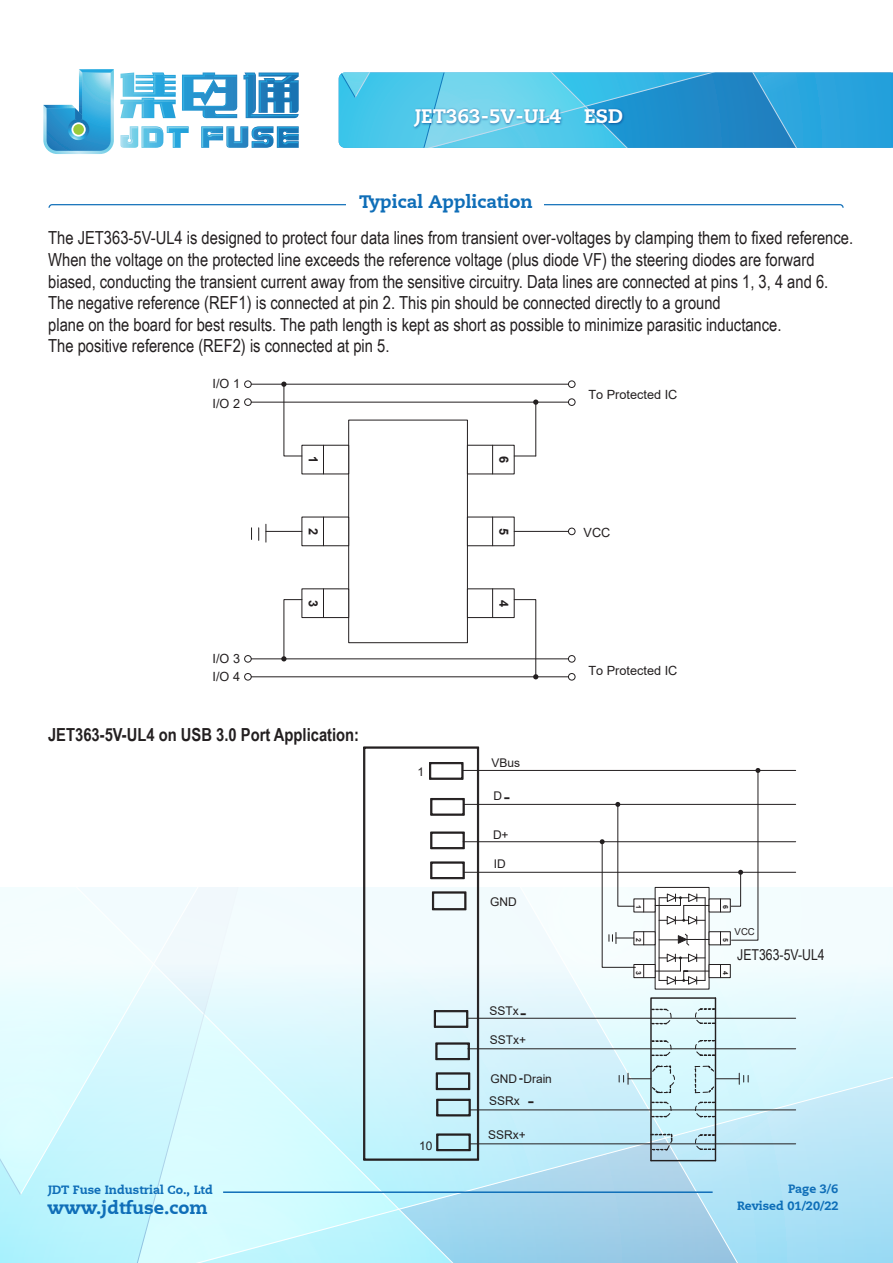
<style>
.page{position:relative;width:893px;height:1263px;background:#fff}
.page>*{position:absolute;margin:0;border:0;box-sizing:border-box;transform-origin:0 0}
.t1{font:800 19.5px "Caecilia LT";color:#fff}
.t2{font:18px/21.6px "Arial Narrow";color:#231f20}
.t3{font:700 18px "Arial Narrow";color:#231f20}
.t4{font:800 18px "Caecilia LT";color:#0f6eb8}
.t5{font:15px "Arial Narrow";color:#231f20}
.t6{font:700 12.75px "Arial";color:#231f20}
.t7{font:12.6px/19.8px "Arial";color:#231f20}
.t8{font:12px "Arial";color:#231f20}
.t9{font:800 12px "Caecilia LT";color:#0f6eb8}
.t10{font:800 12px "Caecilia LT";color:#0d6eb8}
.t11{font:9.6px "Arial";color:#231f20}
.t12{font:700 6.9px "Arial";color:#231f20}
.s1{font-size:19.2px}
.s2{font-weight:700}
</style>
<div class="page">
<svg style="left:0;top:887px;width:19px;height:259px"></svg>
<svg style="left:715px;top:887px;width:176px;height:376px"></svg>
<svg style="left:19px;top:887px;width:56px;height:309px"></svg>
<svg style="left:75px;top:887px;width:640px;height:376px"></svg>
<svg style="left:131px;top:887px;width:108px;height:376px"></svg>
<svg style="left:0;top:1146px;width:22px;height:50px"></svg>
<svg style="left:339px;top:72px;width:554px;height:76px;background:#3aaddd"></svg>
<img style="left:411px;top:104px;width:215px;height:28px">
<svg style="left:48px;top:204px;width:796px;height:4px"></svg>
<div style="left:346px;top:197px;width:197px;height:16px;background:#fff"></div>
<div style="left:348px;top:420px;width:120px;height:223px;background:#fff;border:1px solid #231f20"></div>
<div style="left:467px;top:445px;width:48px;height:29px;background:#fff;border:1px solid #231f20"></div>
<svg style="left:492px;top:445px;width:1px;height:29px"></svg>
<div style="left:467px;top:517px;width:48px;height:29px;background:#fff;border:1px solid #231f20"></div>
<svg style="left:492px;top:517px;width:1px;height:29px"></svg>
<div style="left:467px;top:588px;width:48px;height:30px;background:#fff;border:1px solid #231f20"></div>
<svg style="left:492px;top:589px;width:1px;height:28px"></svg>
<div style="left:302px;top:445px;width:47px;height:29px;background:#fff;border:1px solid #231f20"></div>
<svg style="left:323px;top:445px;width:1px;height:29px"></svg>
<div style="left:302px;top:517px;width:47px;height:29px;background:#fff;border:1px solid #231f20"></div>
<svg style="left:323px;top:517px;width:1px;height:29px"></svg>
<div style="left:302px;top:588px;width:47px;height:30px;background:#fff;border:1px solid #231f20"></div>
<svg style="left:323px;top:589px;width:1px;height:28px"></svg>
<hr style="left:251px;top:384px;width:317px;height:1px;background:#231f20">
<div style="left:244px;top:380px;width:8px;height:8px;border:1px solid #231f20;border-radius:50%"></div>
<div style="left:568px;top:380px;width:7px;height:8px;border:1px solid #231f20;border-radius:50%"></div>
<hr style="left:251px;top:402px;width:317px;height:1px;background:#231f20">
<div style="left:244px;top:398px;width:8px;height:8px;border:1px solid #231f20;border-radius:50%"></div>
<div style="left:568px;top:398px;width:7px;height:8px;border:1px solid #231f20;border-radius:50%"></div>
<hr style="left:251px;top:658px;width:317px;height:1px;background:#231f20">
<div style="left:244px;top:655px;width:8px;height:7px;border:1px solid #231f20;border-radius:50%"></div>
<div style="left:568px;top:655px;width:7px;height:7px;border:1px solid #231f20;border-radius:50%"></div>
<hr style="left:251px;top:676px;width:317px;height:1px;background:#231f20">
<div style="left:244px;top:673px;width:8px;height:7px;border:1px solid #231f20;border-radius:50%"></div>
<div style="left:568px;top:673px;width:7px;height:7px;border:1px solid #231f20;border-radius:50%"></div>
<svg style="left:281px;top:382px;width:22px;height:75px"></svg>
<svg style="left:514px;top:456px;width:22px;height:1px"></svg>
<hr style="left:535px;top:402px;width:1px;height:54px;background:#231f20">
<svg style="left:533px;top:399px;width:5px;height:6px"></svg>
<svg style="left:281px;top:599px;width:22px;height:62px"></svg>
<svg style="left:513px;top:599px;width:25px;height:80px"></svg>
<hr style="left:514px;top:531px;width:54px;height:1px;background:#231f20">
<div style="left:568px;top:528px;width:7px;height:7px;border:1px solid #231f20;border-radius:50%"></div>
<hr style="left:266px;top:531px;width:36px;height:1px;background:#231f20">
<svg style="left:266px;top:524px;width:1px;height:18px"></svg>
<svg style="left:258px;top:528px;width:1px;height:12px"></svg>
<div style="left:655px;top:887px;width:54px;height:102px;background:#fff;border:1px solid #231f20"></div>
<div style="left:709px;top:899px;width:21px;height:13px;background:#fff"></div>
<svg style="left:720px;top:899px;width:1px;height:13px"></svg>
<div style="left:709px;top:932px;width:21px;height:13px;background:#fff"></div>
<svg style="left:720px;top:932px;width:1px;height:13px"></svg>
<div style="left:709px;top:964px;width:21px;height:14px;background:#fff;border:1px solid #231f20"></div>
<svg style="left:720px;top:964px;width:1px;height:14px"></svg>
<div style="left:634px;top:899px;width:21px;height:13px;background:#fff"></div>
<svg style="left:643px;top:899px;width:1px;height:13px"></svg>
<div style="left:634px;top:932px;width:21px;height:13px;background:#fff"></div>
<svg style="left:643px;top:932px;width:1px;height:13px"></svg>
<div style="left:634px;top:964px;width:21px;height:14px;background:#fff;border:1px solid #231f20"></div>
<svg style="left:643px;top:964px;width:1px;height:14px"></svg>
<hr style="left:705px;top:898px;width:1px;height:82px;background:#231f20">
<hr style="left:659px;top:898px;width:1px;height:82px;background:#231f20">
<svg style="left:659px;top:933px;width:50px;height:13px"></svg>
<svg style="left:655px;top:893px;width:54px;height:32px"></svg>
<svg style="left:655px;top:953px;width:54px;height:32px"></svg>
<svg style="left:363px;top:747px;width:116px;height:413px"></svg>
<svg style="left:429px;top:762px;width:34px;height:17px"></svg>
<svg style="left:431px;top:798px;width:33px;height:17px"></svg>
<svg style="left:431px;top:832px;width:33px;height:17px"></svg>
<svg style="left:431px;top:862px;width:33px;height:17px"></svg>
<svg style="left:432px;top:892px;width:34px;height:18px"></svg>
<svg style="left:434px;top:1010px;width:34px;height:17px"></svg>
<svg style="left:436px;top:1043px;width:34px;height:17px"></svg>
<svg style="left:436px;top:1073px;width:34px;height:17px"></svg>
<svg style="left:436px;top:1099px;width:34px;height:17px"></svg>
<svg style="left:436px;top:1134px;width:34px;height:17px"></svg>
<hr style="left:463px;top:770px;width:333px;height:1px;background:#231f20">
<hr style="left:464px;top:872px;width:332px;height:1px;background:#231f20">
<svg style="left:731px;top:768px;width:29px;height:172px"></svg>
<hr style="left:464px;top:804px;width:332px;height:1px;background:#231f20">
<hr style="left:463px;top:841px;width:333px;height:1px;background:#231f20">
<hr style="left:468px;top:1018px;width:328px;height:1px;background:#231f20">
<hr style="left:468px;top:1048px;width:328px;height:1px;background:#231f20">
<hr style="left:470px;top:1110px;width:326px;height:1px;background:#231f20">
<hr style="left:470px;top:1143px;width:326px;height:1px;background:#231f20">
<svg style="left:619px;top:996px;width:130px;height:166px;background:#c7e5ec"></svg>
<svg style="left:600px;top:802px;width:36px;height:165px"></svg>
<hr style="left:223px;top:1191px;width:490px;height:2px;background:#0f6eb8">
<svg style="left:120px;top:126px;width:179px;height:22px"></svg>
<svg style="left:120px;top:72px;width:179px;height:46px"></svg>
<svg style="left:43px;top:69px;width:71px;height:85px"></svg>
<svg style="left:71px;top:122px;width:15px;height:15px"></svg>
<div style="left:73px;top:124px;width:11px;height:11px;background:#9aca3b;border-radius:50%"></div>
<p class="t1" style="left:415px;top:104px;width:210px">JET363-5V-UL4 ESD</p>
<p class="t4" style="left:359px;top:190px;width:175px">Typical Application</p>
<p class="t2" style="left:48px;top:227px;width:806px">The JET363-5V-UL4 is designed to protect four data lines from transient over-voltages by clamping them to fixed reference.<br>When the voltage on the protected line exceeds the reference voltage (plus diode VF) the steering diodes are forward biased, conducting the transient current away from the sensitive circuitry. Data lines are connected at pins 1, 3, 4 and 6.<br>The negative reference (REF1) is connected at pin 2. This pin should be connected directly to a ground<br>plane on the board for best results. The path length is kept as short as possible to minimize parasitic inductance.<br>The positive reference (REF2) is connected at pin 5.</p>
<p class="t7" style="left:213px;top:374px;width:29px">I/O 1<br>I/O 2</p>
<p class="t7" style="left:213px;top:649px;width:29px;line-height:18px">I/O 3<br>I/O 4</p>
<p class="t6" style="left:322px;top:456px;width:9px;rotate:90deg">1</p>
<p class="t6" style="left:322px;top:528px;width:9px;rotate:90deg">2</p>
<p class="t6" style="left:322px;top:600px;width:9px;rotate:90deg">3</p>
<p class="t3" style="left:48px;top:721px;width:313px">JET363-5V-UL4 on USB 3.0 Port Application:</p>
<p class="t9" style="left:48px;top:1182px;width:166px">JDT Fuse Industrial Co., Ltd</p>
<p class="t4" style="left:48px;top:1196px;width:162px">www.jdtfuse.com</p>
<p class="t8" style="left:417px;top:764px;width:8px">1</p>
<p class="t8" style="left:419px;top:1137px;width:15px">10</p>
<p class="t6" style="left:513px;top:456px;width:9px;rotate:90deg">6</p>
<p class="t6" style="left:513px;top:528px;width:9px;rotate:90deg">5</p>
<p class="t6" style="left:513px;top:600px;width:9px;rotate:90deg">4</p>
<p class="t7" style="left:588px;top:384px;width:90px">To Protected IC</p>
<p class="t7" style="left:584px;top:523px;width:28px">VCC</p>
<p class="t7" style="left:588px;top:661px;width:90px">To Protected IC</p>
<p class="t8" style="left:492px;top:755px;width:30px">VBus</p>
<p class="t8" style="left:493px;top:788px;width:18px">D<span class="s1">-</span></p>
<p class="t8" style="left:493px;top:826px;width:17px">D+</p>
<p class="t8" style="left:494px;top:855px;width:13px">ID</p>
<p class="t8" style="left:490px;top:894px;width:28px">GND</p>
<p class="t8" style="left:490px;top:1002px;width:38px">SSTx<span class="s1">-</span></p>
<p class="t8" style="left:490px;top:1032px;width:38px">SSTx+</p>
<p class="t8" style="left:490px;top:1070px;width:63px">GND<span class="s2">-</span>Drain</p>
<p class="t8" style="left:489px;top:1092px;width:46px">SSRx <span class="s1">-</span></p>
<p class="t8" style="left:488px;top:1127px;width:39px">SSRx+</p>
<p class="t12" style="left:643px;top:905px;width:5px;rotate:90deg">1</p>
<p class="t12" style="left:643px;top:937px;width:5px;rotate:90deg">2</p>
<p class="t12" style="left:643px;top:970px;width:5px;rotate:90deg">3</p>
<p class="t12" style="left:730px;top:905px;width:5px;rotate:90deg">6</p>
<p class="t12" style="left:730px;top:937px;width:5px;rotate:90deg">5</p>
<p class="t12" style="left:730px;top:970px;width:5px;rotate:90deg">4</p>
<p class="t11" style="left:735px;top:924px;width:22px">VCC</p>
<p class="t5" style="left:737px;top:943px;width:89px">JET363-5V-UL4</p>
<p class="t9" style="left:788px;top:1182px;width:52px">Page 3/6</p>
<p class="t10" style="left:737px;top:1198px;width:103px">Revised 01/20/22</p>
</div>
